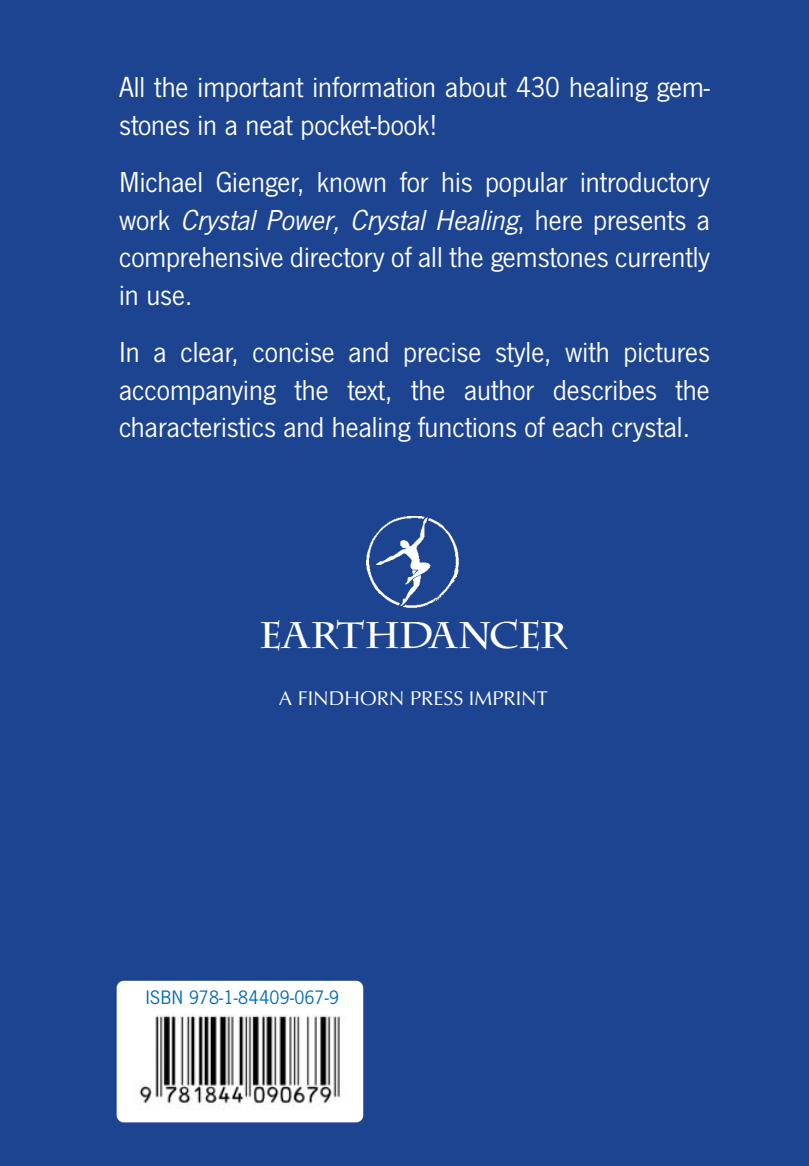
<style>
.page{position:relative;width:809px;height:1166px;background:#fff}
.page>*{position:absolute;margin:0;border:0;box-sizing:border-box;transform-origin:0 0}
.t1{font:700 37px "Charlemagne";letter-spacing:-.03em;color:#fff}
.t2{font:30px/37.5px "News Gothic T";color:#fff;text-align:justify}
.t3{font:20.25px "News Gothic T";letter-spacing:.015em;color:#006bb6}
.t4{font:20px "Optima";color:#fff}
.s1{font-style:italic}
</style>
<div class="page">
<div style="left:0;top:0;width:808px;height:1166px;background:#1d4490"></div>
<p class="t2" style="left:119px;top:71px;width:592px">All the important information about 430 healing gem&shy;stones in a neat pocket-book!</p>
<p class="t2" style="left:119px;top:166px;width:592px">Michael Gienger, known for his popular introductory w o r k <span class="s1">Crystal Power, Crystal Healing</span>, h e r e p r e s e n t s a comprehensive directory of all the gemstones currently in use.</p>
<p class="t2" style="left:119px;top:336px;width:592px">In a clear, concise and precise style, with pictures accompanying the text, the author describes the characteristics and healing functions of each crystal.</p>
<p class="t1" style="left:259px;top:614px;width:309px">EARTHDANCER</p>
<p class="t4" style="left:279px;top:686px;width:270px">A FINDHORN PRESS IMPRINT</p>
<p class="t3" style="left:145px;top:990px;width:195px">ISBN 978-1-84409-067-9</p>
</div>
